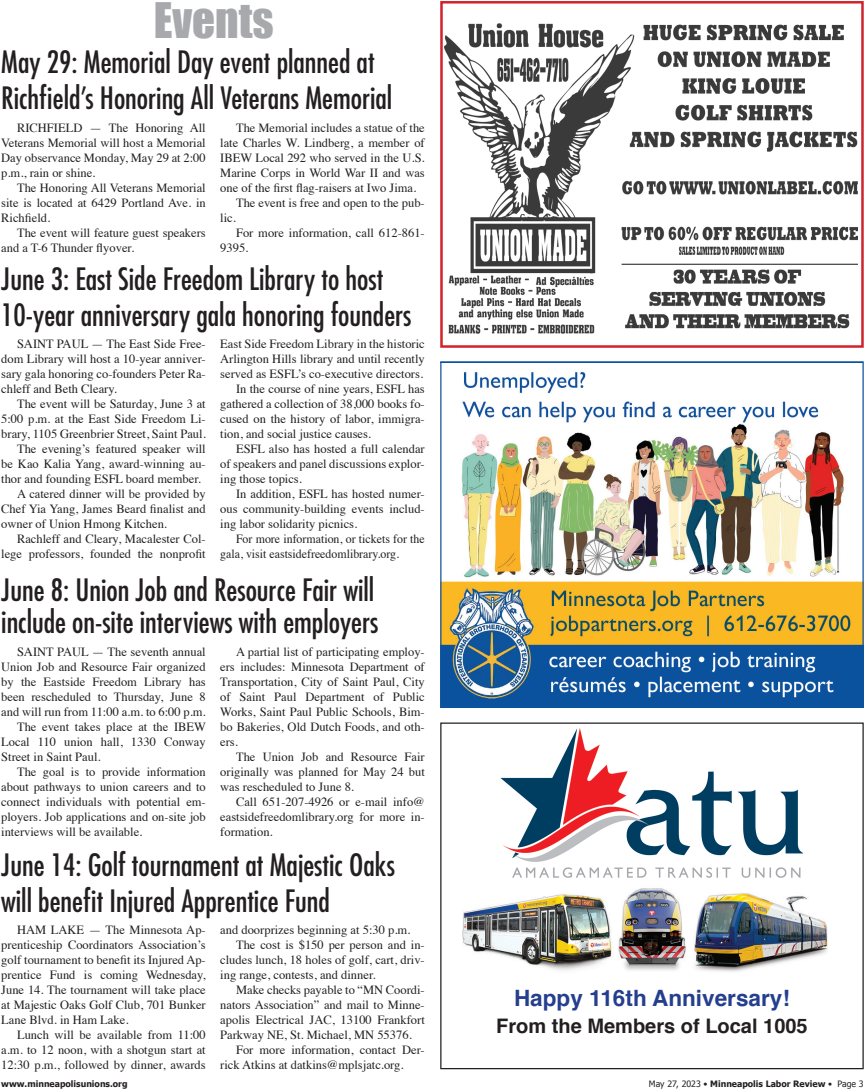
<style>
.page{position:relative;width:865px;height:1092px;background:#fff}
.page>*{position:absolute;margin:0;border:0;box-sizing:border-box;transform-origin:0 0}
.t1{font:45px "Impact";color:#a8a9ad}
.t2{font:condensed 30px/36px "Futura";color:#231f20}
.t3{font:700 22.5px "Helvetica";color:#253f8e}
.t4{font:700 20px "Helvetica";color:#231f20}
.t5{font:12.5px "Times";color:#231f20}
.t6{font:12.5px "Times";color:#231f20;scale:.95 1}
.t7{font:700 8.75px "Tahoma";color:#231f20}
.s1{font-weight:400}
</style>
<div class="page">
<img style="left:500px;top:728px;width:303px;height:150px">
<div style="left:440px;top:722px;width:423px;height:347px;border:1px solid #231f20"></div>
<img style="left:462px;top:888px;width:364px;height:84px">
<img style="left:442px;top:372px;width:419px;height:334px">
<div style="left:440px;top:361px;width:423px;height:347px;border:1px solid #0c539f"></div>
<img style="left:444px;top:23px;width:412px;height:311px">
<div style="left:440px;top:1px;width:423px;height:347px;border:2px solid #d1232a"></div>
<p class="t1" style="left:154px;top:-15px;width:121px">Events</p>
<p class="t2" style="left:1px;top:44px;width:392px">May 29: Memorial Day event planned at<br>Richfield’s Honoring All Veterans Memorial</p>
<p class="t5" style="left:236px;top:116px;width:190px">The Memorial includes a statue of the</p>
<p class="t5" style="left:220px;top:131px;width:206px">late Charles W. Lindberg, a member of</p>
<p class="t5" style="left:220px;top:146px;width:206px">IBEW Local 292 who served in the U.S.</p>
<p class="t5" style="left:220px;top:161px;width:206px">Marine Corps in World War II and was</p>
<p class="t5" style="left:220px;top:176px;width:197px">one of the first flag-raisers at Iwo Jima.</p>
<p class="t5" style="left:236px;top:191px;width:190px">The event is free and open to the pub-</p>
<p class="t5" style="left:220px;top:206px;width:17px">lic.</p>
<p class="t5" style="left:236px;top:221px;width:190px">For more information, call 612-861-</p>
<p class="t5" style="left:220px;top:236px;width:30px">9395.</p>
<p class="t5" style="left:17px;top:116px;width:190px">RICHFIELD — The Honoring All</p>
<p class="t5" style="left:1px;top:131px;width:206px">Veterans Memorial will host a Memorial</p>
<p class="t5" style="left:1px;top:146px;width:206px">Day observance Monday, May 29 at 2:00</p>
<p class="t5" style="left:1px;top:161px;width:96px">p.m., rain or shine.</p>
<p class="t5" style="left:17px;top:176px;width:190px">The Honoring All Veterans Memorial</p>
<p class="t5" style="left:1px;top:191px;width:206px">site is located at 6429 Portland Ave. in</p>
<p class="t5" style="left:1px;top:206px;width:50px">Richfield.</p>
<p class="t5" style="left:17px;top:221px;width:190px">The event will feature guest speakers</p>
<p class="t5" style="left:1px;top:236px;width:134px">and a T-6 Thunder flyover.</p>
<p class="t2" style="left:1px;top:260px;width:411px">June 3: East Side Freedom Library to host<br>10-year anniversary gala honoring founders</p>
<p class="t5" style="left:220px;top:332px;width:206px">East Side Freedom Library in the historic</p>
<p class="t5" style="left:220px;top:347px;width:206px">Arlington Hills library and until recently</p>
<p class="t5" style="left:220px;top:362px;width:204px">served as ESFL’s co-executive directors.</p>
<p class="t5" style="left:236px;top:377px;width:190px">In the course of nine years, ESFL has</p>
<p class="t5" style="left:220px;top:392px;width:206px">gathered a collection of 38,000 books fo-</p>
<p class="t5" style="left:220px;top:407px;width:206px">cused on the history of labor, immigra-</p>
<p class="t5" style="left:220px;top:422px;width:152px">tion, and social justice causes.</p>
<p class="t5" style="left:236px;top:437px;width:190px">ESFL also has hosted a full calendar</p>
<p class="t5" style="left:220px;top:452px;width:206px">of speakers and panel discussions explor-</p>
<p class="t5" style="left:220px;top:467px;width:83px">ing those topics.</p>
<p class="t5" style="left:236px;top:482px;width:190px">In addition, ESFL has hosted numer-</p>
<p class="t5" style="left:220px;top:497px;width:206px">ous community-building events includ-</p>
<p class="t5" style="left:220px;top:512px;width:138px">ing labor solidarity picnics.</p>
<p class="t6" style="left:236px;top:527px;width:200px">For more information, or tickets for the</p>
<p class="t6" style="left:220px;top:542px;width:190px">gala, visit eastsidefreedomlibrary.org.</p>
<p class="t5" style="left:17px;top:332px;width:190px">SAINT PAUL — The East Side Free-</p>
<p class="t5" style="left:1px;top:347px;width:206px">dom Library will host a 10-year anniver-</p>
<p class="t5" style="left:1px;top:362px;width:206px">sary gala honoring co-founders Peter Ra-</p>
<p class="t5" style="left:1px;top:377px;width:117px">chleff and Beth Cleary.</p>
<p class="t5" style="left:17px;top:392px;width:190px">The event will be Saturday, June 3 at</p>
<p class="t5" style="left:1px;top:407px;width:206px">5:00 p.m. at the East Side Freedom Li-</p>
<p class="t5" style="left:1px;top:422px;width:206px">brary, 1105 Greenbrier Street, Saint Paul.</p>
<p class="t5" style="left:17px;top:437px;width:190px">The evening’s featured speaker will</p>
<p class="t5" style="left:1px;top:452px;width:206px">be Kao Kalia Yang, award-winning au-</p>
<p class="t5" style="left:1px;top:467px;width:201px">thor and founding ESFL board member.</p>
<p class="t5" style="left:17px;top:482px;width:190px">A catered dinner will be provided by</p>
<p class="t5" style="left:1px;top:497px;width:206px">Chef Yia Yang, James Beard finalist and</p>
<p class="t5" style="left:1px;top:512px;width:167px">owner of Union Hmong Kitchen.</p>
<p class="t5" style="left:17px;top:527px;width:190px">Rachleff and Cleary, Macalester Col-</p>
<p class="t5" style="left:1px;top:542px;width:206px">lege professors, founded the nonprofit</p>
<p class="t2" style="left:1px;top:573px;width:378px;line-height:32.5px">June 8: Union Job and Resource Fair will include on-site interviews with employers</p>
<p class="t5" style="left:236px;top:640px;width:190px">A partial list of participating employ-</p>
<p class="t5" style="left:220px;top:655px;width:206px">ers includes: Minnesota Department of</p>
<p class="t5" style="left:220px;top:670px;width:206px">Transportation, City of Saint Paul, City</p>
<p class="t5" style="left:220px;top:685px;width:206px">of Saint Paul Department of Public</p>
<p class="t5" style="left:220px;top:700px;width:206px">Works, Saint Paul Public Schools, Bim-</p>
<p class="t5" style="left:220px;top:715px;width:206px">bo Bakeries, Old Dutch Foods, and oth-</p>
<p class="t5" style="left:220px;top:730px;width:19px">ers.</p>
<p class="t5" style="left:236px;top:745px;width:190px">The Union Job and Resource Fair</p>
<p class="t5" style="left:220px;top:760px;width:206px">originally was planned for May 24 but</p>
<p class="t5" style="left:220px;top:775px;width:135px">was rescheduled to June 8.</p>
<p class="t5" style="left:236px;top:790px;width:190px">Call 651-207-4926 or e-mail info@</p>
<p class="t5" style="left:220px;top:805px;width:206px">eastsidefreedomlibrary.org for more in-</p>
<p class="t5" style="left:220px;top:820px;width:54px">formation.</p>
<p class="t5" style="left:17px;top:640px;width:190px">SAINT PAUL — The seventh annual</p>
<p class="t5" style="left:1px;top:655px;width:206px">Union Job and Resource Fair organized</p>
<p class="t5" style="left:1px;top:670px;width:206px">by the Eastside Freedom Library has</p>
<p class="t5" style="left:1px;top:685px;width:206px">been rescheduled to Thursday, June 8</p>
<p class="t5" style="left:1px;top:700px;width:206px">and will run from 11:00 a.m. to 6:00 p.m.</p>
<p class="t5" style="left:17px;top:715px;width:190px">The event takes place at the IBEW</p>
<p class="t5" style="left:1px;top:730px;width:206px">Local 110 union hall, 1330 Conway</p>
<p class="t5" style="left:1px;top:745px;width:101px">Street in Saint Paul.</p>
<p class="t5" style="left:17px;top:760px;width:190px">The goal is to provide information</p>
<p class="t5" style="left:1px;top:775px;width:206px">about pathways to union careers and to</p>
<p class="t5" style="left:1px;top:790px;width:206px">connect individuals with potential em-</p>
<p class="t5" style="left:1px;top:805px;width:206px">ployers. Job applications and on-site job</p>
<p class="t5" style="left:1px;top:820px;width:142px">interviews will be available.</p>
<p class="t2" style="left:1px;top:846px;width:395px">June 14: Golf tournament at Majestic Oaks will benefit Injured Apprentice Fund</p>
<p class="t5" style="left:220px;top:917px;width:191px">and doorprizes beginning at 5:30 p.m.</p>
<p class="t5" style="left:236px;top:932px;width:190px">The cost is $150 per person and in-</p>
<p class="t5" style="left:220px;top:947px;width:206px">cludes lunch, 18 holes of golf, cart, driv-</p>
<p class="t5" style="left:220px;top:962px;width:157px">ing range, contests, and dinner.</p>
<p class="t5" style="left:236px;top:977px;width:190px">Make checks payable to “MN Coordi-</p>
<p class="t5" style="left:220px;top:992px;width:206px">nators Association” and mail to Minne-</p>
<p class="t5" style="left:220px;top:1007px;width:206px">apolis Electrical JAC, 13100 Frankfort</p>
<p class="t5" style="left:220px;top:1022px;width:193px">Parkway NE, St. Michael, MN 55376.</p>
<p class="t5" style="left:236px;top:1037px;width:190px">For more information, contact Der-</p>
<p class="t5" style="left:220px;top:1052px;width:185px">rick Atkins at datkins@mplsjatc.org.</p>
<p class="t5" style="left:17px;top:917px;width:190px">HAM LAKE — The Minnesota Ap-</p>
<p class="t5" style="left:1px;top:932px;width:206px">prenticeship Coordinators Association’s</p>
<p class="t5" style="left:1px;top:947px;width:206px">golf tournament to benefit its Injured Ap-</p>
<p class="t5" style="left:1px;top:962px;width:206px">prentice Fund is coming Wednesday,</p>
<p class="t5" style="left:1px;top:977px;width:206px">June 14. The tournament will take place</p>
<p class="t5" style="left:1px;top:992px;width:206px">at Majestic Oaks Golf Club, 701 Bunker</p>
<p class="t5" style="left:1px;top:1007px;width:129px">Lane Blvd. in Ham Lake.</p>
<p class="t5" style="left:17px;top:1022px;width:190px">Lunch will be available from 11:00</p>
<p class="t5" style="left:1px;top:1037px;width:206px">a.m. to 12 noon, with a shotgun start at</p>
<p class="t5" style="left:1px;top:1052px;width:206px">12:30 p.m., followed by dinner, awards</p>
<p class="t3" style="left:513px;top:979px;width:277px">Happy 116th Anniversary!</p>
<p class="t4" style="left:496px;top:1010px;width:313px">From the Members of Local 1005</p>
<p class="t7" style="left:1px;top:1077px;width:128px">www.minneapolisunions.org</p>
<p class="t7" style="left:648px;top:1077px;width:216px"><span class="s1">May 27, 2023 •</span> Minneapolis Labor Review <span class="s1">• Page 3</span></p>
</div>
